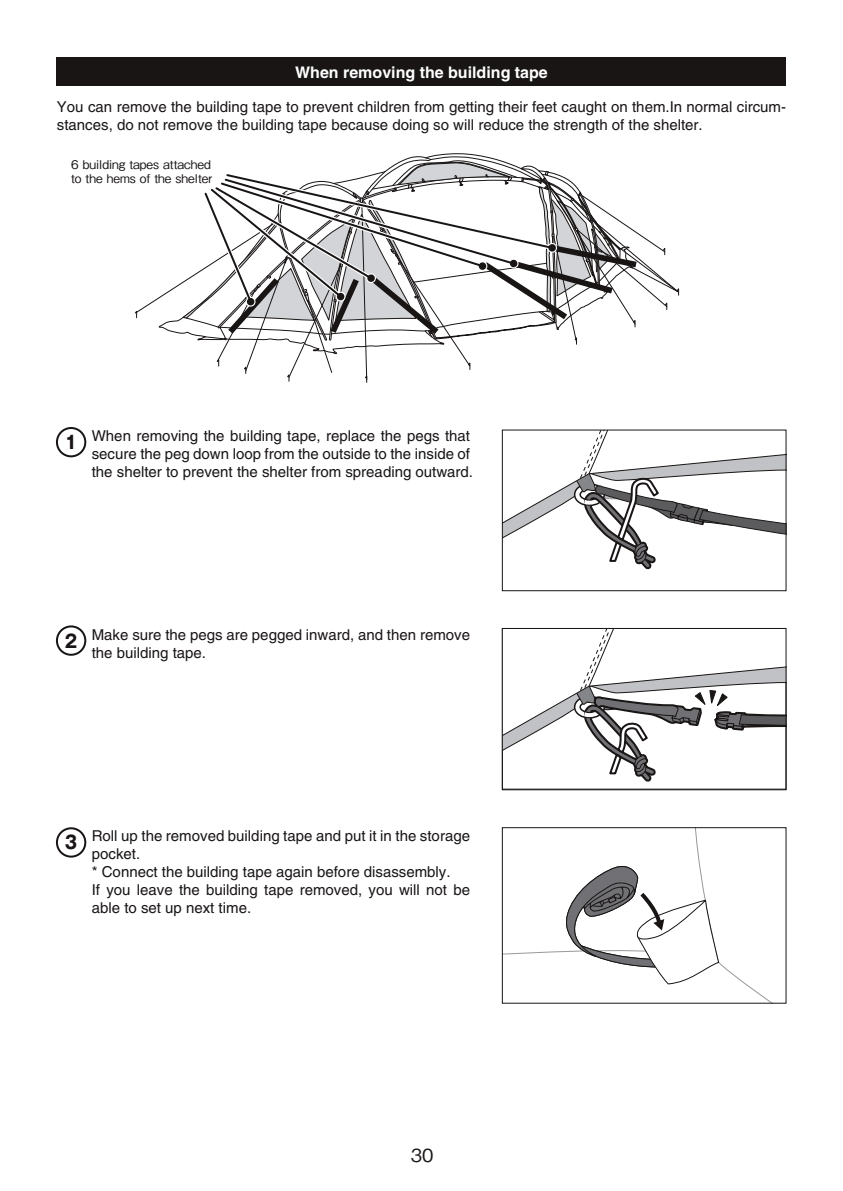
<style>
.page{position:relative;width:843px;height:1191px;background:#fff}
.page>*{position:absolute;margin:0;border:0;box-sizing:border-box;transform-origin:0 0}
.t1{font:700 18px "Gothic MB101 Pro";color:#191515;scale:.9 1}
.t2{font:500 18px "Gothic BBB Pro";color:#191515}
.t3{font:700 16px "Helvetica";color:#fff}
.t4{font:15px/18px "Helvetica";color:#191515}
.t5{font:500 12px/14px "Gothic BBB Pro";color:#191515}
</style>
<div class="page">
<div style="left:56px;top:427px;width:30px;height:30px;border:2px solid #191515;border-radius:50%"></div>
<div style="left:57px;top:57px;width:728px;height:28px;background:#191515"></div>
<svg style="left:503px;top:432px;width:281px;height:138px"></svg>
<div style="left:501px;top:430px;width:285px;height:161px;border:1px solid #191515"></div>
<div style="left:56px;top:625px;width:30px;height:31px;border:2px solid #191515;border-radius:50%"></div>
<div style="left:56px;top:827px;width:30px;height:31px;border:2px solid #191515;border-radius:50%"></div>
<svg style="left:503px;top:829px;width:268px;height:173px"></svg>
<div style="left:501px;top:827px;width:285px;height:177px;border:1px solid #191515"></div>
<svg style="left:134px;top:156px;width:545px;height:227px"></svg>
<div style="left:548px;top:244px;width:8px;height:8px;background:#191515;border-radius:3px"></div>
<svg style="left:503px;top:630px;width:281px;height:152px"></svg>
<div style="left:501px;top:628px;width:285px;height:162px;border:1px solid #191515"></div>
<p class="t3" style="left:295px;top:63px;width:254px">When removing the building tape</p>
<p class="t4" style="left:57px;top:98px;width:730px">You can remove the building tape to prevent children from getting their feet caught on them.In normal circum&shy;stances, do not remove the building tape because doing so will reduce the strength of the shelter.</p>
<p class="t5" style="left:71px;top:156px;width:142px">6 building tapes attached to the hems of the shelter</p>
<p class="t1" style="left:65px;top:427px;width:15px">1</p>
<p class="t4" style="left:92px;top:427px;width:383px">When removing the building tape, replace the pegs that secure the peg down loop from the outside to the inside of the shelter to prevent the shelter from spreading outward.</p>
<p class="t1" style="left:65px;top:626px;width:15px">2</p>
<p class="t4" style="left:92px;top:625px;width:379px">Make sure the pegs are pegged inward, and then remove the building tape.</p>
<p class="t1" style="left:65px;top:828px;width:15px">3</p>
<p class="t4" style="left:92px;top:827px;width:379px">Roll up the removed building tape and put it in the storage pocket.<br>* Connect the building tape again before disassembly.<br>If you leave the building tape removed, you will not be able to set up next time.</p>
<p class="t2" style="left:410px;top:1141px;width:24px">30</p>
</div>
